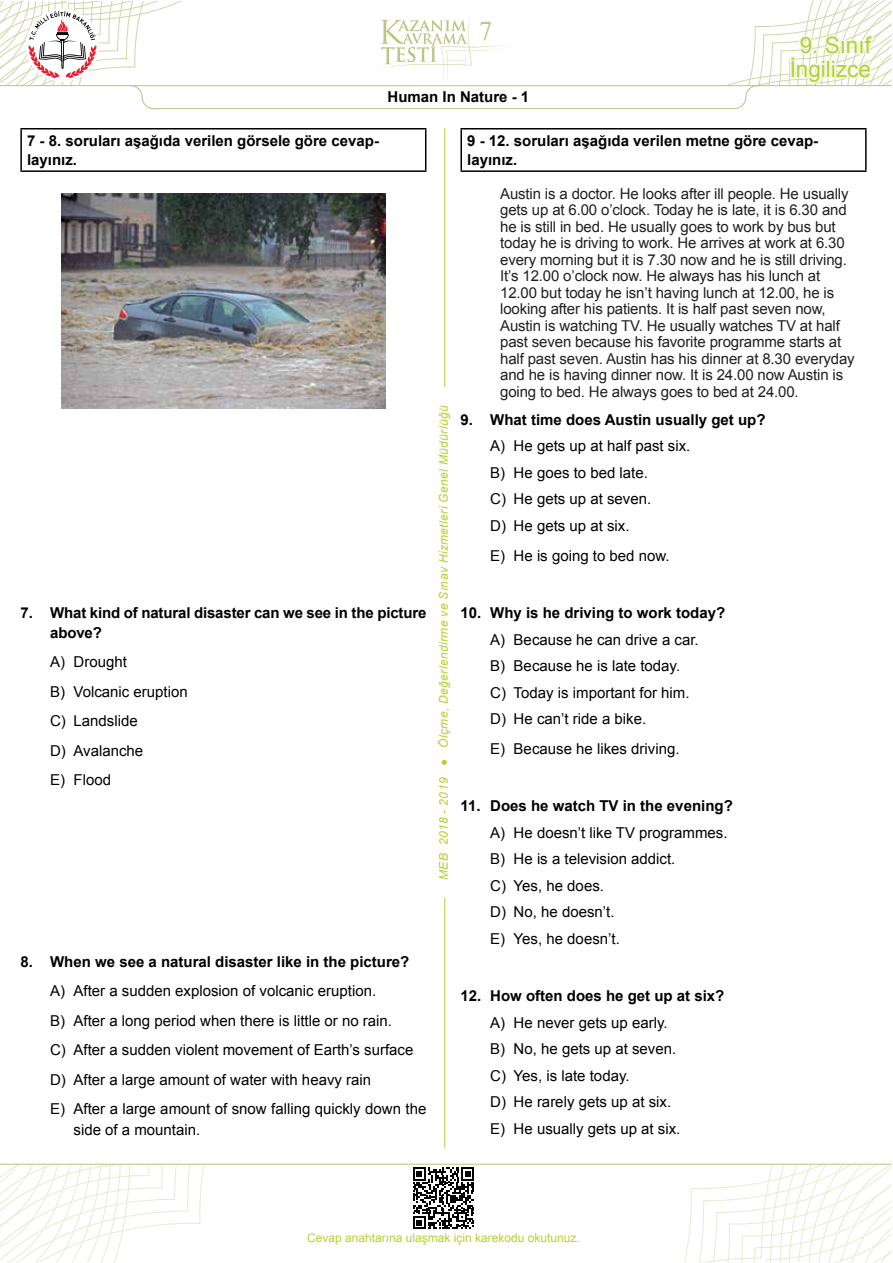
<style>
.page{position:relative;width:893px;height:1263px;background:#fff}
.page>*{position:absolute;margin:0;border:0;box-sizing:border-box;transform-origin:0 0}
.t1{font:27px "Times New Roman";color:#b9c884}
.t2{font:22.5px/24px "Arial";color:#b3d235;text-align:center}
.t3{font:15px/26.5px "Arial";color:#000}
.t4{font:15px/16.5px "Arial";letter-spacing:-.01em;color:#231f20}
.t5{font:700 15px/19.5px "Arial";color:#000}
.t6{font:italic 12px "Arial";letter-spacing:.03em;color:#b3d235}
.t7{font:12px "Arial";color:#b3d235}
</style>
<div class="page">
<svg style="left:0;top:1165px;width:204px;height:98px"></svg>
<svg style="left:684px;top:1165px;width:207px;height:97px"></svg>
<hr style="left:0;top:1164px;width:891px;height:1px;background:#b8c681">
<hr style="left:444px;top:128px;width:1px;height:1020px;background:#b3d235">
<div style="left:434px;top:387px;width:19px;height:511px;background:#fff"></div>
<svg style="left:0;top:0;width:891px;height:109px"></svg>
<svg style="left:413px;top:1167px;width:61px;height:62px"></svg>
<hr style="left:20px;top:128px;width:406px;height:1px;background:#000">
<hr style="left:20px;top:129px;width:2px;height:41px;background:#000">
<hr style="left:425px;top:129px;width:1px;height:41px;background:#000">
<hr style="left:20px;top:170px;width:406px;height:2px;background:#000">
<img style="left:62px;top:194px;width:323px;height:215px">
<hr style="left:460px;top:128px;width:407px;height:1px;background:#000">
<hr style="left:460px;top:129px;width:2px;height:41px;background:#000">
<hr style="left:865px;top:129px;width:2px;height:41px;background:#000">
<hr style="left:460px;top:170px;width:407px;height:2px;background:#000">
<h1 class="t1" style="left:479px;top:13px;width:15px">7</h1>
<p class="t5" style="left:387px;top:88px;width:143px">Human In Nature - 1</p>
<h2 class="t2" style="left:790px;top:33px;width:83px">9. Sınıf<br>İngilizce</h2>
<p class="t5" style="left:27px;top:131px;width:353px">7 - 8. soruları aşağıda verilen görsele göre cevap&shy;layınız.</p>
<p class="t5" style="left:50px;top:603px;width:378px;text-indent:-30px">7. What kind of natural disaster can we see in the picture above?</p>
<p class="t3" style="left:50px;top:647px;width:139px;line-height:29.5px">A) Drought<br>B) Volcanic eruption<br>C) Landslide<br>D) Avalanche<br>E) Flood</p>
<p class="t5" style="left:20px;top:952px;width:391px">8. When we see a natural disaster like in the picture?</p>
<p class="t3" style="left:50px;top:976px;width:378px;line-height:29.5px">A) After a sudden explosion of volcanic eruption.<br>B) After a long period when there is little or no rain.<br>C) After a sudden violent movement of Earth’s surface D) After a large amount of water with heavy rain<br>E) After a large amount of snow falling quickly down the</p>
<p class="t3" style="left:74px;top:1117px;width:128px">side of a mountain.</p>
<p class="t6" style="left:436px;top:880px;width:476px;rotate:-90deg">MEB 2018 - 2019 ● Ölçme, Değerlendirme ve Sınav Hizmetleri Genel Müdürlüğü</p>
<p class="t5" style="left:467px;top:131px;width:352px">9 - 12. soruları aşağıda verilen metne göre cevap&shy;layınız.</p>
<p class="t4" style="left:500px;top:186px;width:356px">Austin is a doctor. He looks after ill people. He usually gets up at 6.00 o’clock. Today he is late, it is 6.30 and he is still in bed. He usually goes to work by bus but today he is driving to work. He arrives at work at 6.30 every morning but it is 7.30 now and he is still driving.<br>It’s 12.00 o’clock now. He always has his lunch at 12.00 but today he isn’t having lunch at 12.00, he is looking after his patients. It is half past seven now, Austin is watching TV. He usually watches TV at half past seven because his favorite programme starts at half past seven. Austin has his dinner at 8.30 everyday and he is having dinner now. It is 24.00 now Austin is going to bed. He always goes to bed at 24.00.</p>
<p class="t5" style="left:460px;top:410px;width:307px">9. What time does Austin usually get up?</p>
<p class="t3" style="left:490px;top:433px;width:202px">A) He gets up at half past six.<br>B) He goes to bed late.<br>C) He gets up at seven.<br>D) He gets up at six.</p>
<p class="t3" style="left:490px;top:542px;width:181px">E) He is going to bed now.</p>
<p class="t5" style="left:460px;top:603px;width:266px">10. Why is he driving to work today?</p>
<p class="t3" style="left:490px;top:626px;width:210px">A) Because he can drive a car.<br>B) Because he is late today.<br>C) Today is important for him.<br>D) He can’t ride a bike.</p>
<p class="t3" style="left:490px;top:735px;width:191px">E) Because he likes driving.</p>
<p class="t5" style="left:460px;top:796px;width:274px">11. Does he watch TV in the evening?</p>
<p class="t3" style="left:490px;top:819px;width:239px">A) He doesn’t like TV programmes.<br>B) He is a television addict.<br>C) Yes, he does.<br>D) No, he doesn’t.<br>E) Yes, he doesn’t.</p>
<p class="t5" style="left:460px;top:986px;width:265px">12. How often does he get up at six?</p>
<p class="t3" style="left:490px;top:1009px;width:192px">A) He never gets up early.<br>B) No, he gets up at seven.<br>C) Yes, is late today.<br>D) He rarely gets up at six.<br>E) He usually gets up at six.</p>
<p class="t7" style="left:307px;top:1230px;width:274px">Cevap anahtarına ulaşmak için karekodu okutunuz.</p>
</div>
